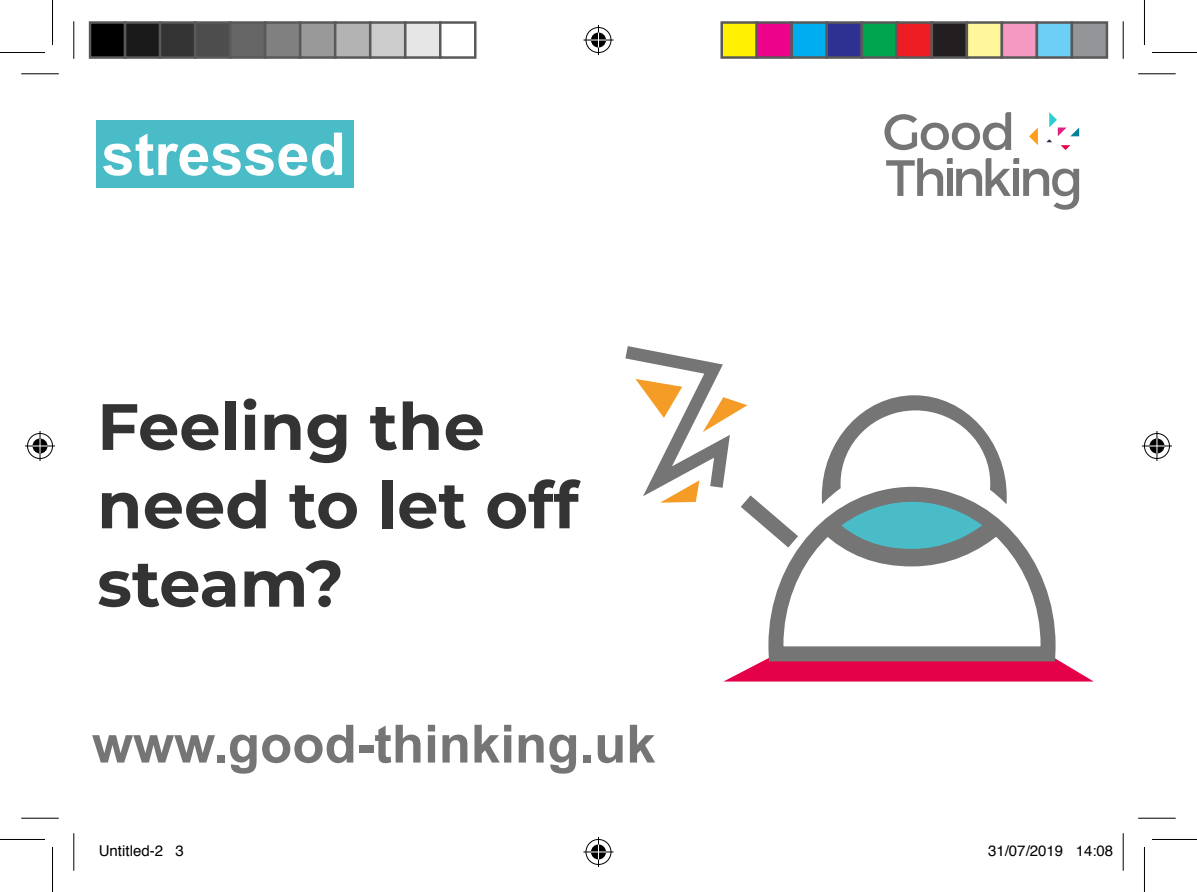
<style>
.page{position:relative;width:1197px;height:892px;background:#fff}
.page>*{position:absolute;margin:0;border:0;box-sizing:border-box;transform-origin:0 0}
.t1{font:700 65.25px/78.2px "Montserrat";color:#333}
.t2{font:700 59.25px "Arial";color:#fff}
.t3{font:700 52.75px "Arial";color:#757575}
.t4{font:15px "Helvetica";color:#000}
</style>
<div class="page">
<svg style="left:884px;top:112px;width:127px;height:38px"></svg>
<svg style="left:886px;top:158px;width:193px;height:52px"></svg>
<svg style="left:1029px;top:128px;width:8px;height:16px"></svg>
<svg style="left:1046px;top:112px;width:33px;height:38px"></svg>
<svg style="left:724px;top:662px;width:369px;height:19px;background:#e7235f"></svg>
<svg style="left:761px;top:545px;width:301px;height:124px"></svg>
<svg style="left:625px;top:346px;width:398px;height:229px"></svg>
<div style="left:96px;top:120px;width:258px;height:68px;background:#4abcc8"></div>
<hr style="left:21px;top:73px;width:38px;height:1px;background:#000">
<hr style="left:1138px;top:73px;width:37px;height:1px;background:#000">
<hr style="left:21px;top:817px;width:38px;height:1px;background:#000">
<hr style="left:1138px;top:817px;width:37px;height:1px;background:#000">
<hr style="left:73px;top:21px;width:1px;height:38px;background:#000">
<hr style="left:73px;top:833px;width:1px;height:37px;background:#000">
<hr style="left:1122px;top:21px;width:1px;height:38px;background:#000">
<hr style="left:1122px;top:833px;width:1px;height:37px;background:#000">
<hr style="left:0;top:52px;width:45px;height:1px;background:#000">
<hr style="left:1151px;top:52px;width:45px;height:1px;background:#000">
<hr style="left:0;top:839px;width:45px;height:1px;background:#000">
<hr style="left:1151px;top:839px;width:45px;height:1px;background:#000">
<hr style="left:52px;top:0;width:1px;height:45px;background:#000">
<hr style="left:52px;top:847px;width:1px;height:45px;background:#000">
<hr style="left:1143px;top:0;width:1px;height:45px;background:#000">
<hr style="left:1143px;top:847px;width:1px;height:45px;background:#000">
<div style="left:584px;top:26px;width:28px;height:28px;border:3px solid #fff;border-radius:50%"></div>
<svg style="left:583px;top:38px;width:30px;height:4px"></svg>
<hr style="left:597px;top:25px;width:3px;height:30px;background:#fff">
<div style="left:589px;top:31px;width:18px;height:18px;border:3px solid #fff;border-radius:50%"></div>
<div style="left:585px;top:27px;width:26px;height:26px;border:1px solid #000;border-radius:50%"></div>
<hr style="left:583px;top:40px;width:30px;height:1px;background:#000">
<hr style="left:598px;top:25px;width:1px;height:30px;background:#000">
<svg style="left:591px;top:33px;width:15px;height:15px"></svg>
<div style="left:584px;top:838px;width:28px;height:28px;border:3px solid #fff;border-radius:50%"></div>
<hr style="left:583px;top:850px;width:30px;height:3px;background:#fff">
<hr style="left:597px;top:837px;width:3px;height:30px;background:#fff">
<div style="left:589px;top:843px;width:18px;height:18px;border:3px solid #fff;border-radius:50%"></div>
<div style="left:585px;top:839px;width:26px;height:25px;border:1px solid #000;border-radius:50%"></div>
<hr style="left:583px;top:851px;width:30px;height:1px;background:#000">
<hr style="left:598px;top:837px;width:1px;height:30px;background:#000">
<svg style="left:591px;top:844px;width:15px;height:15px"></svg>
<div style="left:26px;top:432px;width:28px;height:28px;border:3px solid #fff;border-radius:50%"></div>
<hr style="left:25px;top:444px;width:30px;height:3px;background:#fff">
<svg style="left:38px;top:431px;width:4px;height:30px"></svg>
<div style="left:31px;top:437px;width:18px;height:18px;border:3px solid #fff;border-radius:50%"></div>
<div style="left:27px;top:433px;width:26px;height:26px;border:1px solid #000;border-radius:50%"></div>
<hr style="left:25px;top:445px;width:30px;height:1px;background:#000">
<hr style="left:40px;top:431px;width:1px;height:30px;background:#000">
<svg style="left:33px;top:438px;width:15px;height:15px"></svg>
<div style="left:1142px;top:432px;width:28px;height:28px;border:3px solid #fff;border-radius:50%"></div>
<hr style="left:1141px;top:444px;width:30px;height:3px;background:#fff">
<hr style="left:1155px;top:431px;width:3px;height:30px;background:#fff">
<div style="left:1147px;top:437px;width:18px;height:18px;border:3px solid #fff;border-radius:50%"></div>
<div style="left:1144px;top:433px;width:25px;height:26px;border:1px solid #000;border-radius:50%"></div>
<hr style="left:1141px;top:445px;width:30px;height:1px;background:#000">
<hr style="left:1156px;top:431px;width:1px;height:30px;background:#000">
<svg style="left:1149px;top:438px;width:15px;height:15px"></svg>
<div style="left:90px;top:23px;width:35px;height:35px;background:#000"></div>
<div style="left:89px;top:21px;width:37px;height:38px;border:2px solid #595959"></div>
<div style="left:125px;top:23px;width:35px;height:35px;background:#1a1a1a"></div>
<div style="left:124px;top:21px;width:37px;height:38px;border:2px solid #595959"></div>
<div style="left:160px;top:23px;width:35px;height:35px;background:#333"></div>
<div style="left:159px;top:21px;width:37px;height:38px;border:2px solid #595959"></div>
<div style="left:195px;top:23px;width:35px;height:35px;background:#4d4d4d"></div>
<div style="left:194px;top:21px;width:37px;height:38px;border:2px solid #595959"></div>
<div style="left:230px;top:23px;width:35px;height:35px;background:#666"></div>
<div style="left:229px;top:21px;width:37px;height:38px;border:2px solid #595959"></div>
<div style="left:265px;top:23px;width:35px;height:35px;background:#808080"></div>
<div style="left:264px;top:21px;width:37px;height:38px;border:2px solid #595959"></div>
<div style="left:300px;top:23px;width:35px;height:35px;background:#999"></div>
<div style="left:299px;top:21px;width:37px;height:38px;border:2px solid #595959"></div>
<div style="left:335px;top:23px;width:35px;height:35px;background:#b3b3b3"></div>
<div style="left:334px;top:21px;width:37px;height:38px;border:2px solid #595959"></div>
<div style="left:370px;top:23px;width:35px;height:35px;background:#ccc"></div>
<div style="left:369px;top:21px;width:37px;height:38px;border:2px solid #595959"></div>
<div style="left:405px;top:23px;width:35px;height:35px;background:#e6e6e6"></div>
<div style="left:404px;top:21px;width:37px;height:38px;border:2px solid #595959"></div>
<div style="left:439px;top:21px;width:37px;height:38px;border:2px solid #595959"></div>
<div style="left:721px;top:23px;width:35px;height:35px;background:#fff101"></div>
<div style="left:720px;top:21px;width:38px;height:38px;border:2px solid #595959"></div>
<div style="left:756px;top:23px;width:35px;height:35px;background:#ed028c"></div>
<div style="left:755px;top:21px;width:38px;height:38px;border:2px solid #595959"></div>
<div style="left:791px;top:23px;width:35px;height:35px;background:#00aeef"></div>
<div style="left:790px;top:21px;width:38px;height:38px;border:2px solid #595959"></div>
<div style="left:826px;top:23px;width:35px;height:35px;background:#2e3092"></div>
<div style="left:825px;top:21px;width:38px;height:38px;border:2px solid #595959"></div>
<div style="left:861px;top:23px;width:35px;height:35px;background:#00a54f"></div>
<div style="left:860px;top:21px;width:38px;height:38px;border:2px solid #595959"></div>
<div style="left:896px;top:23px;width:35px;height:35px;background:#ee1d23"></div>
<div style="left:895px;top:21px;width:38px;height:38px;border:2px solid #595959"></div>
<div style="left:931px;top:23px;width:35px;height:35px;background:#231f20"></div>
<div style="left:930px;top:21px;width:38px;height:38px;border:2px solid #595959"></div>
<div style="left:966px;top:23px;width:35px;height:35px;background:#fff79a"></div>
<div style="left:965px;top:21px;width:38px;height:38px;border:2px solid #595959"></div>
<div style="left:1001px;top:23px;width:35px;height:35px;background:#f499c2"></div>
<div style="left:1000px;top:21px;width:38px;height:38px;border:2px solid #595959"></div>
<div style="left:1036px;top:23px;width:35px;height:35px;background:#6bcff6"></div>
<div style="left:1035px;top:21px;width:38px;height:38px;border:2px solid #595959"></div>
<div style="left:1071px;top:23px;width:35px;height:35px;background:#939598"></div>
<div style="left:1070px;top:21px;width:38px;height:38px;border:2px solid #595959"></div>
<p class="t2" style="left:102px;top:115px;width:245px">stressed</p>
<p class="t1" style="left:97px;top:384px;width:483px">Feeling the need to let off steam?</p>
<p class="t3" style="left:92px;top:709px;width:565px">www.good-thinking.uk</p>
<p class="t4" style="left:99px;top:839px;width:87px">Untitled-2 3</p>
<p class="t4" style="left:988px;top:839px;width:127px">31/07/2019 14:08</p>
</div>
